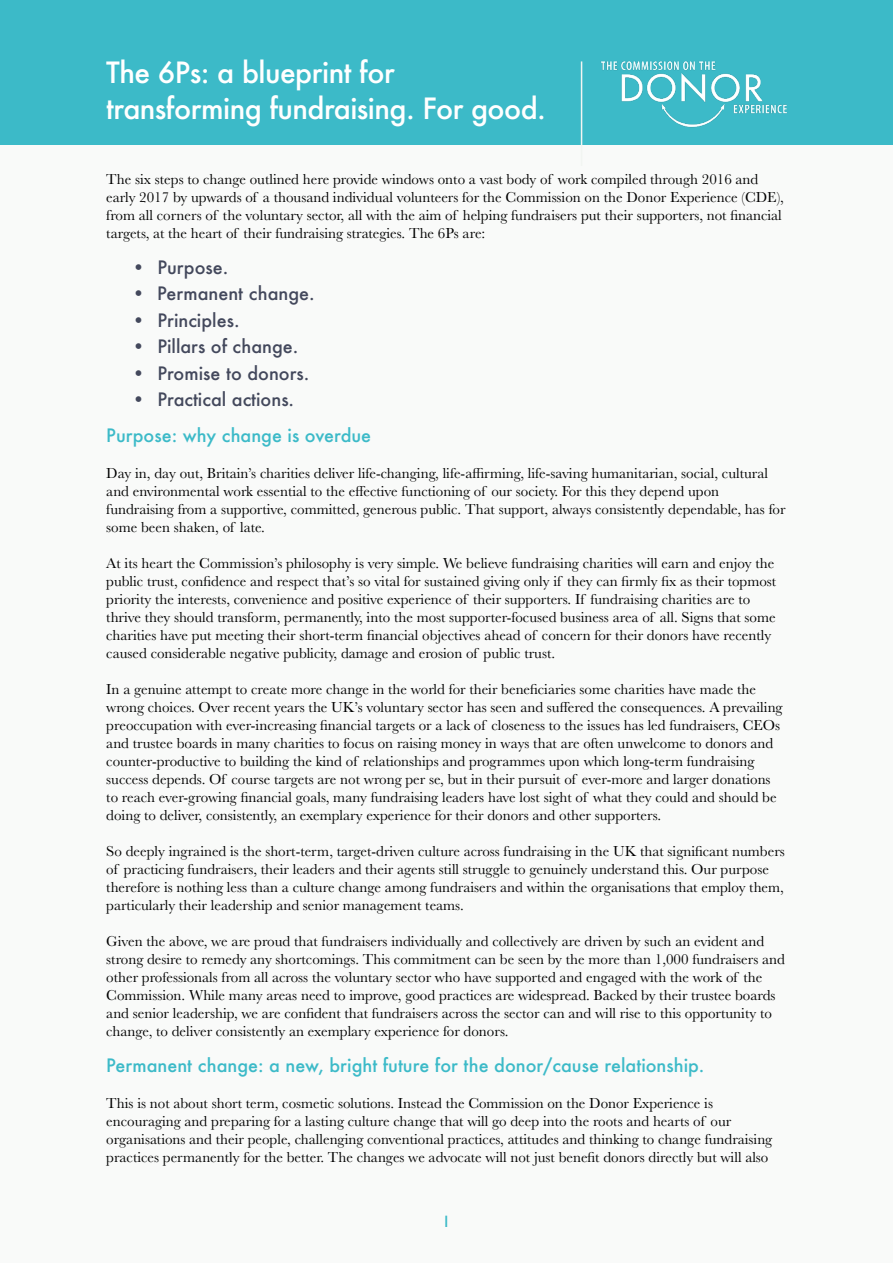
<style>
.page{position:relative;width:893px;height:1263px;background:#f9faf9}
.page>*{position:absolute;margin:0;border:0;box-sizing:border-box;transform-origin:0 0}
.t1{font:500 28.5px/36px "Futura";letter-spacing:-.02em;color:#fff}
.t2{font:500 18px "Futura";color:#43485c}
.t3{font:500 18px "Futura";color:#3cbac8}
.t4{font:15px/18px "Baskerville";color:#000}
.t5{font:500 15px "Futura";color:#3cbac8}
</style>
<div class="page">
<div style="left:0;top:0;width:893px;height:145px;background:#3cbac8"></div>
<img style="left:601px;top:61px;width:186px;height:67px">
<hr style="left:581px;top:61px;width:1px;height:105px;background:#f2f5f2">
<h1 class="t1" style="left:106px;top:54px;width:441px">The 6Ps: a blueprint for transforming fundraising. For good.</h1>
<p class="t4" style="left:106px;top:170px;width:679px">The six steps to change outlined here provide windows onto a vast body of work compiled through 2016 and early 2017 by upwards of a thousand individual volunteers for the Commission on the Donor Experience (CDE), from all corners of the voluntary sector, all with the aim of helping fundraisers put their supporters, not financial targets, at the heart of their fundraising strategies. The 6Ps are:</p>
<p class="t2" style="left:132px;top:255px;width:98px">• Purpose.</p>
<p class="t2" style="left:132px;top:281px;width:184px">• Permanent change.</p>
<p class="t2" style="left:132px;top:308px;width:109px">• Principles.</p>
<p class="t2" style="left:132px;top:334px;width:168px">• Pillars of change.</p>
<p class="t2" style="left:132px;top:361px;width:179px">• Promise to donors.</p>
<p class="t2" style="left:132px;top:387px;width:164px">• Practical actions.</p>
<p class="t3" style="left:106px;top:423px;width:266px">Purpose: why change is overdue</p>
<p class="t4" style="left:106px;top:464px;width:681px">Day in, day out, Britain’s charities deliver life-changing, life-affirming, life-saving humanitarian, social, cultural and environmental work essential to the effective functioning of our society. For this they depend upon fundraising from a supportive, committed, generous public. That support, always consistently dependable, has for some been shaken, of late.</p>
<p class="t4" style="left:106px;top:554px;width:671px">At its heart the Commission’s philosophy is very simple. We believe fundraising charities will earn and enjoy the public trust, confidence and respect that’s so vital for sustained giving only if they can firmly fix as their topmost priority the interests, convenience and positive experience of their supporters. If fundraising charities are to thrive they should transform, permanently, into the most supporter-focused business area of all. Signs that some charities have put meeting their short-term financial objectives ahead of concern for their donors have recently caused considerable negative publicity, damage and erosion of public trust.</p>
<p class="t4" style="left:106px;top:680px;width:678px">In a genuine attempt to create more change in the world for their beneficiaries some charities have made the wrong choices. Over recent years the UK’s voluntary sector has seen and suffered the consequences. A prevailing preoccupation with ever-increasing financial targets or a lack of closeness to the issues has led fundraisers, CEOs and trustee boards in many charities to focus on raising money in ways that are often unwelcome to donors and counter-productive to building the kind of relationships and programmes upon which long-term fundraising success depends. Of course targets are not wrong per se, but in their pursuit of ever-more and larger donations to reach ever-growing financial goals, many fundraising leaders have lost sight of what they could and should be doing to deliver, consistently, an exemplary experience for their donors and other supporters.</p>
<p class="t4" style="left:106px;top:842px;width:680px">So deeply ingrained is the short-term, target-driven culture across fundraising in the UK that significant numbers of practicing fundraisers, their leaders and their agents still struggle to genuinely understand this. Our purpose therefore is nothing less than a culture change among fundraisers and within the organisations that employ them, particularly their leadership and senior management teams.</p>
<p class="t4" style="left:106px;top:932px;width:680px">Given the above, we are proud that fundraisers individually and collectively are driven by such an evident and strong desire to remedy any shortcomings. This commitment can be seen by the more than 1,000 fundraisers and other professionals from all across the voluntary sector who have supported and engaged with the work of the Commission. While many areas need to improve, good practices are widespread. Backed by their trustee boards and senior leadership, we are confident that fundraisers across the sector can and will rise to this opportunity to change, to deliver consistently an exemplary experience for donors.</p>
<p class="t3" style="left:106px;top:1053px;width:600px">Permanent change: a new, bright future for the donor/cause relationship.</p>
<p class="t4" style="left:106px;top:1094px;width:667px">This is not about short term, cosmetic solutions. Instead the Commission on the Donor Experience is encouraging and preparing for a lasting culture change that will go deep into the roots and hearts of our organisations and their people, challenging conventional practices, attitudes and thinking to change fundraising practices permanently for the better. The changes we advocate will not just benefit donors directly but will also</p>
<p class="t5" style="left:442px;top:1211px;width:11px">2</p>
<p class="t5" style="left:444px;top:1211px;width:6px">I</p>
</div>
